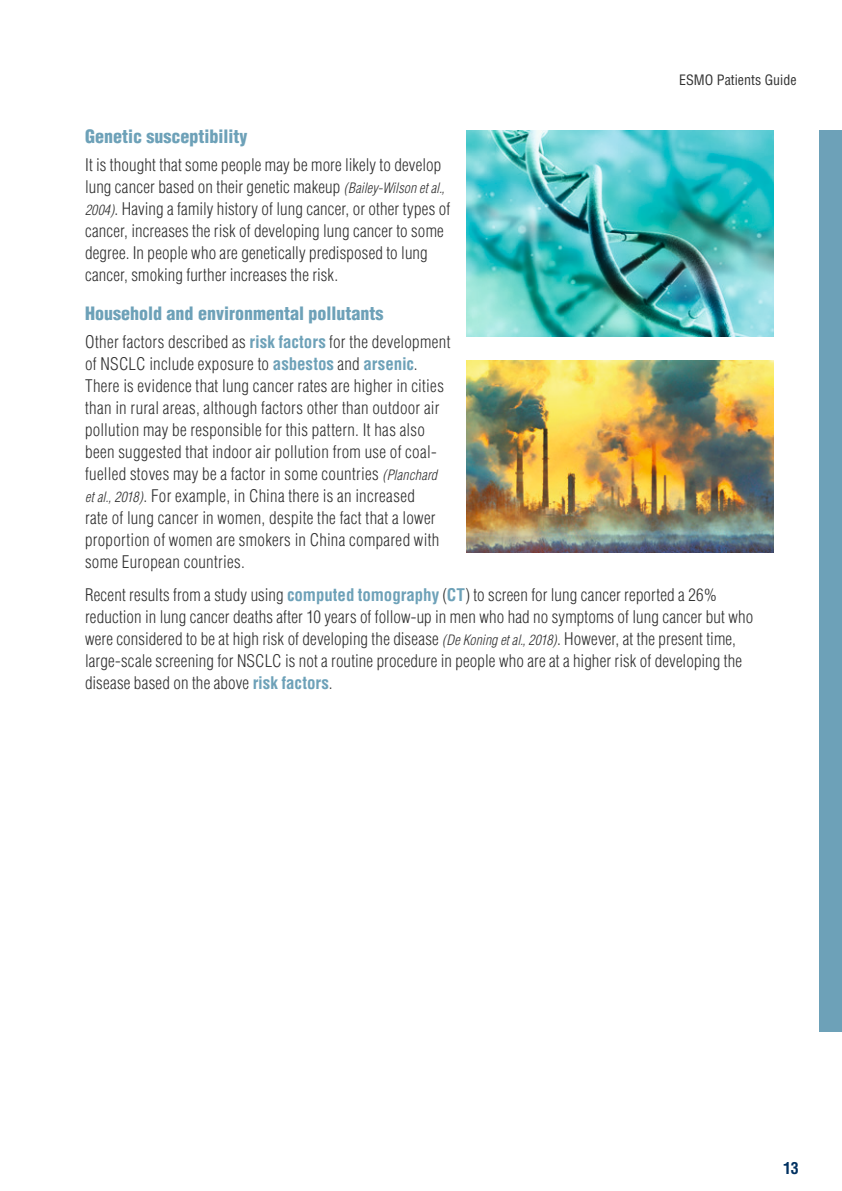
<style>
.page{position:relative;width:842px;height:1191px;background:#fff}
.page>*{position:absolute;margin:0;border:0;box-sizing:border-box;transform-origin:0 0}
.t1{font:900 condensed 18px "Helvetica LT Std";color:#6da1b8}
.t2{font:300 condensed 17px/22px "Helvetica LT Std";letter-spacing:.01em;color:#323232}
.t3{font:700 condensed 16px "Helvetica LT Std";color:#003161}
.t4{font:condensed 14px "Helvetica LT Std";color:#323232}
.s1{font-family:"Helvetica";font-style:italic;font-size:14px}
.s2{font-weight:700;color:#6da1b8}
</style>
<div class="page">
<div style="left:819px;top:130px;width:23px;height:902px;background:#6da1b8"></div>
<img style="left:466px;top:130px;width:308px;height:206px">
<img style="left:466px;top:360px;width:308px;height:192px">
<p class="t4" style="left:679px;top:71px;width:119px">ESMO Patients Guide</p>
<p class="t1" style="left:85px;top:125px;width:164px">Genetic susceptibility</p>
<p class="t2" style="left:85px;top:154px;width:367px">It is thought that some people may be more likely to develop lung cancer based on their genetic makeup <span class="s1">(Bailey-Wilson et al., 2004)</span>. Having a family history of lung cancer, or other types of cancer, increases the risk of developing lung cancer to some degree. In people who are genetically predisposed to lung cancer, smoking further increases the risk.</p>
<p class="t1" style="left:85px;top:302px;width:300px">Household and environmental pollutants</p>
<p class="t2" style="left:85px;top:330px;width:367px">Other factors described as <span class="s2">risk factors</span> for the development of NSCLC include exposure to <span class="s2">asbestos</span> and <span class="s2">arsenic</span>.<br>There is evidence that lung cancer rates are higher in cities than in rural areas, although factors other than outdoor air pollution may be responsible for this pattern. It has also been suggested that indoor air pollution from use of coal&shy;fuelled stoves may be a factor in some countries <span class="s1">(Planchard<br>et al., 2018)</span>. For example, in China there is an increased<br>rate of lung cancer in women, despite the fact that a lower proportion of women are smokers in China compared with some European countries.</p>
<p class="t2" style="left:85px;top:584px;width:670px">Recent results from a study using <span class="s2">computed tomography</span> (<span class="s2">CT</span>) to screen for lung cancer reported a 26% reduction in lung cancer deaths after 10 years of follow-up in men who had no symptoms of lung cancer but who were considered to be at high risk of developing the disease <span class="s1">(De Koning et al., 2018)</span>. However, at the present time, large-scale screening for NSCLC is not a routine procedure in people who are at a higher risk of developing the disease based on the above <span class="s2">risk factors</span>.</p>
<p class="t3" style="left:783px;top:1158px;width:17px">13</p>
</div>
